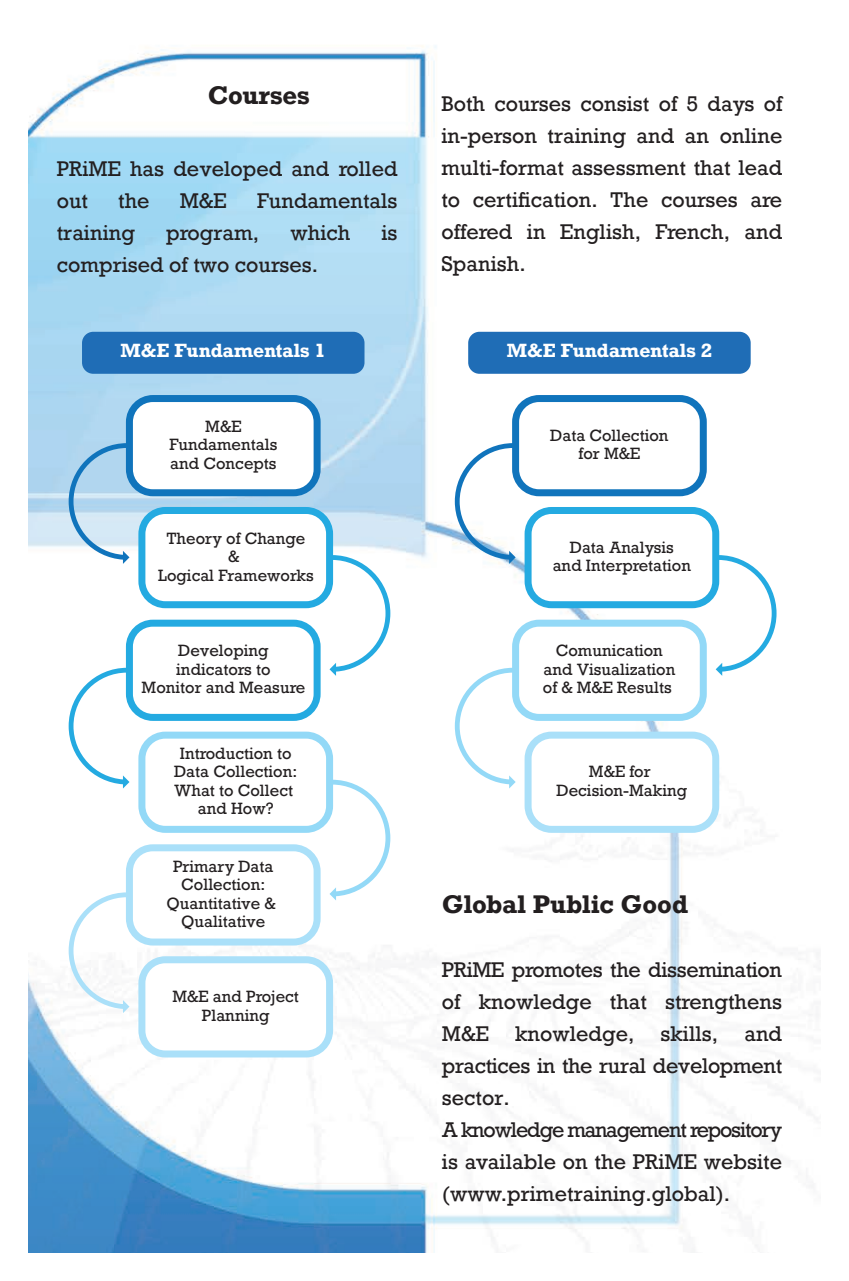
<style>
.page{position:relative;width:849px;height:1281px;background:#fff}
.page>*{position:absolute;margin:0;border:0;box-sizing:border-box;transform-origin:0 0}
.t1{font:700 24px "Rockwell";color:#231f20}
.t2{font:20px/32px "Rockwell";color:#231f20;text-align:justify}
.t3{font:20px/32px "Rockwell";letter-spacing:-.02em;color:#231f20}
.t4{font:700 18px "Rockwell";color:#fff}
.t5{font:15.4px/18.4px "Rockwell";color:#231f20;text-align:center}
</style>
<div class="page">
<img style="left:28px;top:45px;width:792px;height:1207px">
<div style="left:82px;top:332px;width:282px;height:42px;background:#1f6db6;border-radius:11px"></div>
<svg style="left:69px;top:395px;width:321px;height:662px"></svg>
<div style="left:468px;top:332px;width:282px;height:42px;background:#1f6db6;border-radius:11px"></div>
<svg style="left:455px;top:395px;width:321px;height:438px"></svg>
<h1 class="t1" style="left:208px;top:80px;width:103px">Courses</h1>
<p class="t2" style="left:57px;top:153px;width:342px">PRiME has developed and rolled out</p>
<p class="t2" style="left:118px;top:185px;width:33px">the</p>
<p class="t2" style="left:180px;top:185px;width:49px">M&amp;E</p>
<p class="t2" style="left:257px;top:185px;width:142px">Fundamentals</p>
<p class="t2" style="left:57px;top:217px;width:80px">training</p>
<p class="t2" style="left:166px;top:217px;width:95px">program,</p>
<p class="t2" style="left:290px;top:217px;width:61px">which</p>
<p class="t2" style="left:381px;top:217px;width:18px">is</p>
<p class="t2" style="left:57px;top:249px;width:263px">comprised of two courses.</p>
<p class="t4" style="left:121px;top:339px;width:207px">M&amp;E Fundamentals 1</p>
<p class="t5" style="left:169px;top:417px;width:110px">M&amp;E<br>Fundamentals and Concepts</p>
<p class="t5" style="left:158px;top:529px;width:157px">Theory of Change<br>&amp;<br>Logical Frameworks</p>
<p class="t5" style="left:142px;top:642px;width:165px">Developing indicators to<br>Monitor and Measure</p>
<p class="t5" style="left:174px;top:744px;width:125px">Introduction to<br>Data Collection:<br>What to Collect and How?</p>
<p class="t5" style="left:167px;top:857px;width:111px">Primary Data<br>Collection:<br>Quantitative &amp;<br>Qualitative</p>
<p class="t5" style="left:173px;top:987px;width:128px">M&amp;E and Project<br>Planning</p>
<p class="t2" style="left:441px;top:88px;width:342px">Both courses consist of 5 days of in-person training and an online multi-format assessment that lead to certification. The courses are offered in English, French, and Spanish.</p>
<p class="t4" style="left:507px;top:339px;width:207px">M&amp;E Fundamentals 2</p>
<p class="t5" style="left:550px;top:426px;width:120px">Data Collection for M&amp;E</p>
<p class="t5" style="left:553px;top:538px;width:140px">Data Analysis<br>and Interpretation</p>
<p class="t5" style="left:543px;top:642px;width:134px">Comunication and Visualization of &amp; M&amp;E Results</p>
<p class="t5" style="left:556px;top:763px;width:132px">M&amp;E for<br>Decision-Making</p>
<h1 class="t1" style="left:442px;top:888px;width:248px">Global Public Good</h1>
<p class="t2" style="left:442px;top:954px;width:342px">PRiME promotes the dissemination of knowledge that strengthens M&amp;E</p>
<p class="t2" style="left:515px;top:1018px;width:121px">knowledge,</p>
<p class="t2" style="left:660px;top:1018px;width:59px">skills,</p>
<p class="t3" style="left:442px;top:1018px;width:342px;text-indent:302px">and practices in the rural development sector.<br>A knowledge management repository is available on the PRiME website (www.primetraining.global).</p>
</div>
